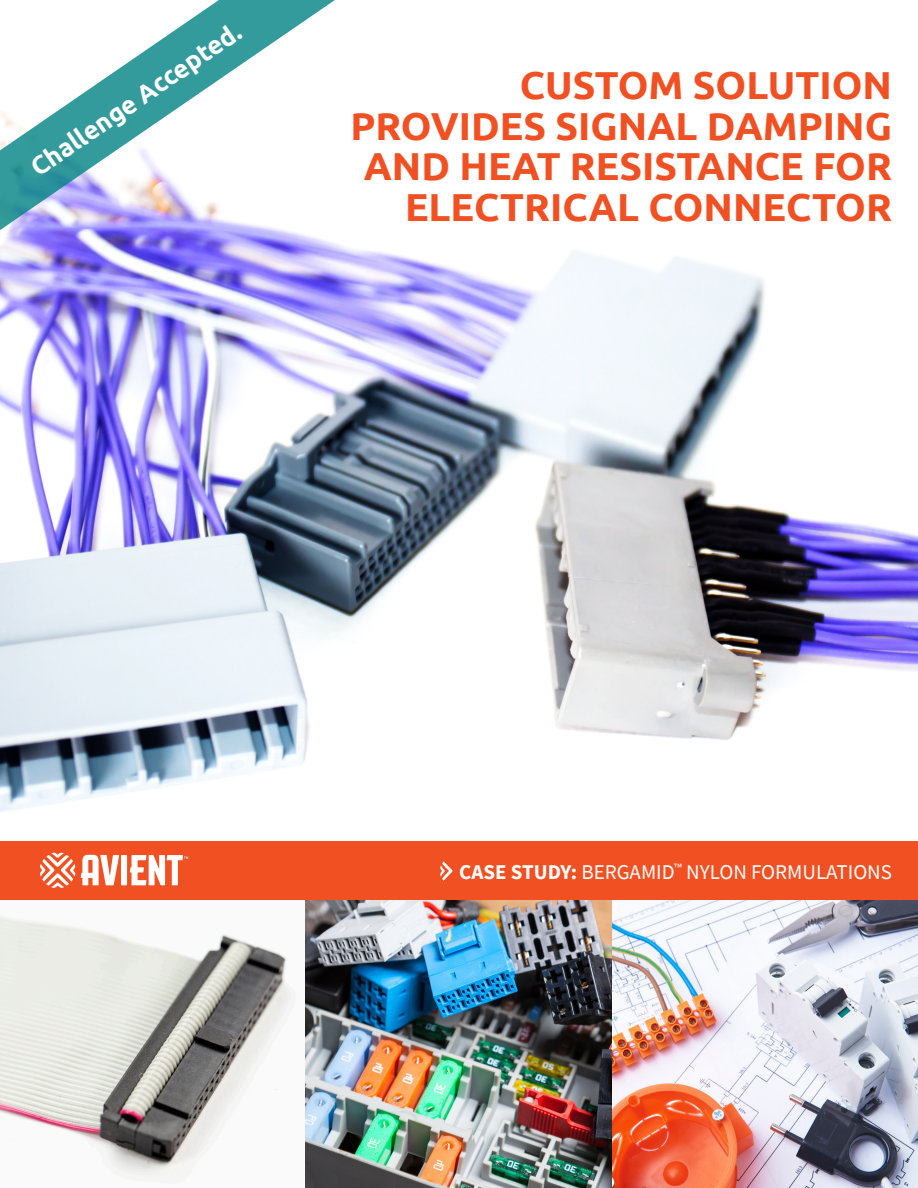
<style>
.page{position:relative;width:918px;height:1188px;background:#fff}
.page>*{position:absolute;margin:0;border:0;box-sizing:border-box;transform-origin:0 0}
.t1{font:700 39px/40.5px "Ubuntu";color:#f15122;text-align:right}
.t2{font:700 25.65px "Ubuntu";color:#fff}
.t3{font:21px "Source Sans Pro";color:#fff}
.s1{font-weight:700}
</style>
<div class="page">
<img style="left:0;top:899px;width:306px;height:289px">
<img style="left:0;top:250px;width:918px;height:562px">
<img style="left:306px;top:899px;width:306px;height:289px">
<img style="left:612px;top:899px;width:306px;height:289px">
<div style="left:0;top:841px;width:918px;height:58px;background:#f15122"></div>
<svg style="left:0;top:0;width:364px;height:251px"></svg>
<svg style="left:40px;top:853px;width:148px;height:35px"></svg>
<svg style="left:440px;top:861px;width:13px;height:20px"></svg>
<p class="t2" style="left:24px;top:156px;width:250px;rotate:-34deg">Challenge Accepted.</p>
<p class="t1" style="left:350px;top:65px;width:543px">CUSTOM SOLUTION<br>PROVIDES SIGNAL DAMPING<br>AND HEAT RESISTANCE FOR<br>ELECTRICAL CONNECTOR</p>
<p class="t3" style="left:459px;top:858px;width:434px"><span class="s1">CASE STUDY:</span> BERGAMID<sup>™</sup> NYLON FORMULATIONS</p>
</div>
